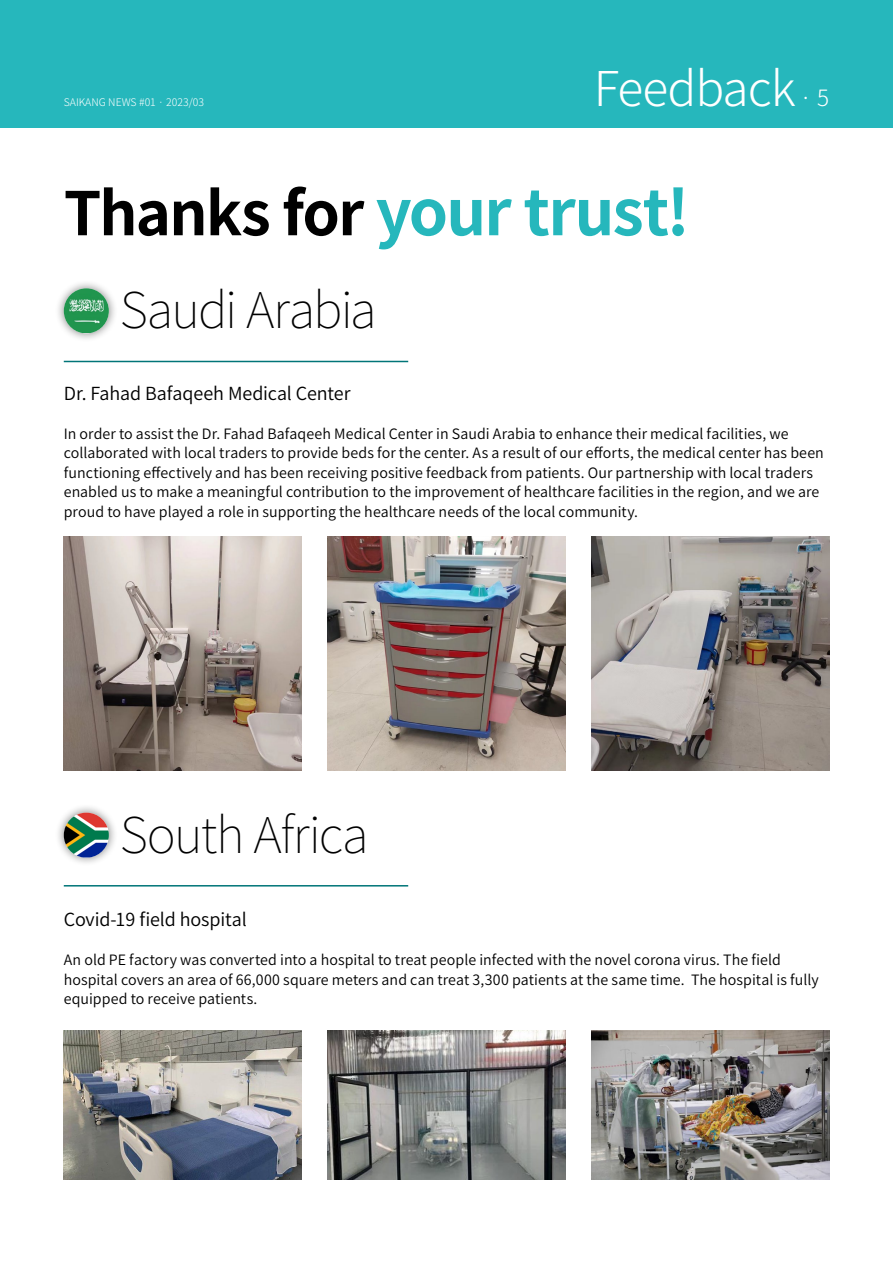
<style>
.page{position:relative;width:893px;height:1263px;background:#fff}
.page>*{position:absolute;margin:0;border:0;box-sizing:border-box;transform-origin:0 0}
.t1{font:700 63px "Noto Sans CJ Ksc";letter-spacing:-.03em;color:#26b7bc}
.t2{font:100 49.5px "Noto Sans CJ Ksc";letter-spacing:-.03em;color:#000}
.t3{font:300 48px "Noto Sans CJ Ksc";letter-spacing:-.025em;color:#fff}
.t4{font:600 18px "Noto Sans CJ Ksc";letter-spacing:-.005em;color:#000}
.t5{font:600 14.25px/19.5px "Noto Sans CJ Ksc";letter-spacing:.005em;color:#000}
.t6{font:300 10.5px "Noto Sans CJ Ksc";color:#fff}
.s1{font-size:22.5px}
.s2{font-size:60px;color:#000}
</style>
<div class="page">
<hr style="left:64px;top:361px;width:344px;height:1px;background:#017578">
<hr style="left:64px;top:885px;width:344px;height:1px;background:#017578">
<div style="left:55px;top:279px;width:63px;height:64px;background:#000;opacity:.5"></div>
<img style="left:64px;top:288px;width:45px;height:45px">
<div style="left:55px;top:803px;width:63px;height:64px;background:#000;opacity:.5"></div>
<img style="left:64px;top:813px;width:45px;height:44px">
<img style="left:64px;top:536px;width:238px;height:234px">
<img style="left:327px;top:536px;width:239px;height:234px">
<img style="left:591px;top:536px;width:238px;height:234px">
<img style="left:64px;top:1030px;width:238px;height:149px">
<img style="left:327px;top:1030px;width:239px;height:149px">
<img style="left:591px;top:1030px;width:238px;height:149px">
<div style="left:0;top:0;width:893px;height:128px;background:#26b7bc"></div>
<p class="t6" style="left:64px;top:97px;width:142px">SAIKANG N EWS #01 · 2023/03</p>
<h3 class="t3" style="left:594px;top:62px;width:237px">FEEDBACK <span class="s1">· 5</span></h3>
<h1 class="t1" style="left:64px;top:177px;width:627px"><span class="s2">Thanks for</span> your trust!</h1>
<h2 class="t2" style="left:120px;top:282px;width:258px">Saudi Arabia</h2>
<p class="t4" style="left:64px;top:383px;width:288px">Dr. Fahad Bafaqeeh Medical Center</p>
<p class="t5" style="left:64px;top:424px;width:762px">In order to assist the Dr. Fahad Bafaqeeh Medical Center in Saudi Arabia to enhance their medical facilities, we collaborated with local traders to provide beds for the center. As a result of our efforts, the medical center has been functioning effectively and has been receiving positive feedback from patients. Our partnership with local traders enabled us to make a meaningful contribution to the improvement of healthcare facilities in the region, and we are proud to have played a role in supporting the healthcare needs of the local community.</p>
<h2 class="t2" style="left:120px;top:806px;width:250px">South Africa</h2>
<p class="t4" style="left:64px;top:909px;width:184px">Covid-19 field hospital</p>
<p class="t5" style="left:64px;top:950px;width:756px">An old PE factory was converted into a hospital to treat people infected with the novel corona virus. The field hospital covers an area of 66,000 square meters and can treat 3,300 patients at the same time. The hospital is fully equipped to receive patients.</p>
</div>
